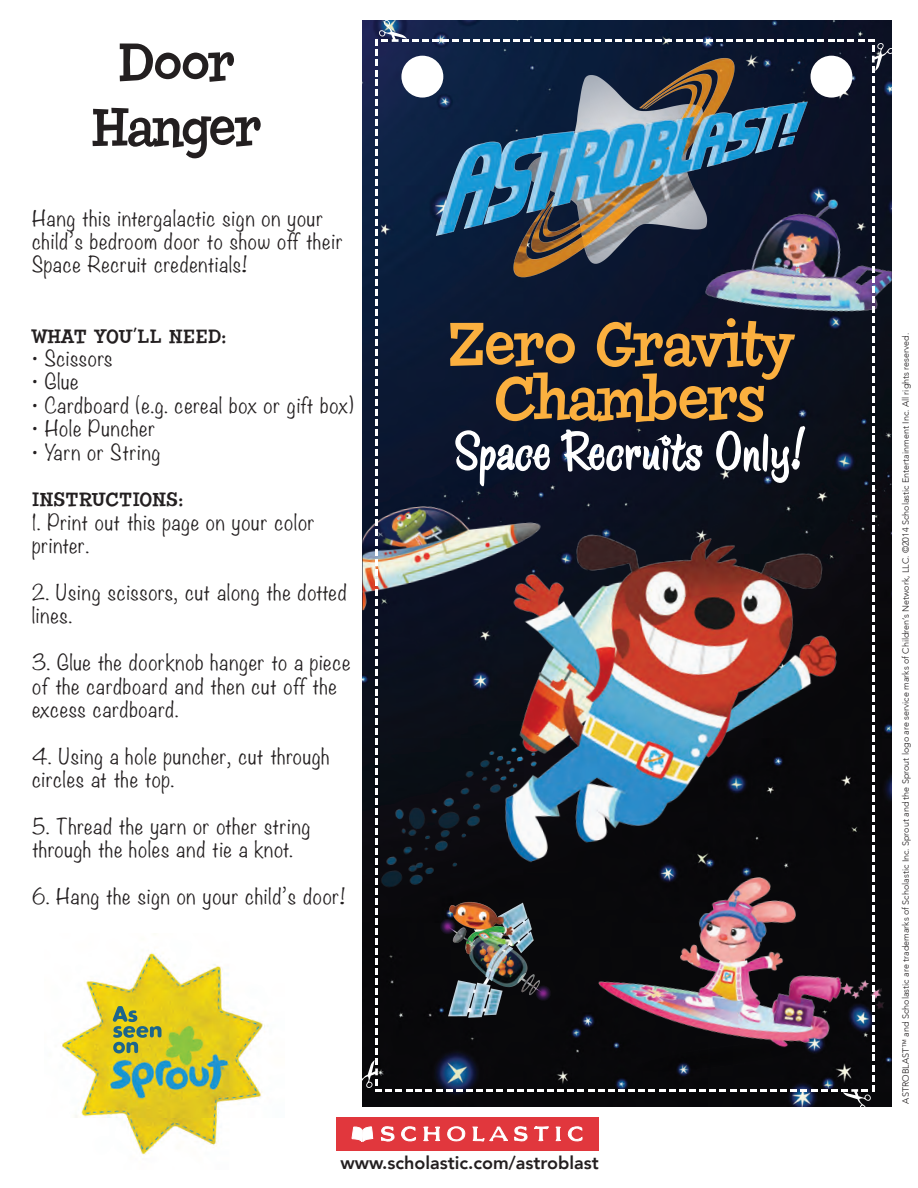
<style>
.page{position:relative;width:918px;height:1188px;background:#fff}
.page>*{position:absolute;margin:0;border:0;box-sizing:border-box;transform-origin:0 0}
.t1{font:61.5px/54px "Chowderhead";color:#fbb03f;text-align:center}
.t2{font:54px "Chicken Basket";letter-spacing:.04em;color:#fff}
.t3{font:54px/64.8px "Chowderhead";color:#231f20;text-align:center}
.t4{font:300 19.5px/23.4px "Noteworthy";letter-spacing:.045em;color:#231f20}
.t5{font:19.5px "Chowderhead";letter-spacing:.04em;color:#231f20}
.t6{font:800 18px "Avenir";color:#231f20}
.t7{font:300 9px "Avenir";color:#231f20}
</style>
<div class="page">
<img style="left:383px;top:1117px;width:216px;height:34px">
<img style="left:362px;top:20px;width:530px;height:1087px">
<div style="left:401px;top:56px;width:42px;height:42px;border:3px solid #fff;border-radius:50%"></div>
<img style="left:405px;top:41px;width:461px;height:596px">
<img style="left:62px;top:953px;width:203px;height:202px">
<img style="left:113px;top:1006px;width:34px;height:32px">
<h2 class="t3" style="left:92px;top:30px;width:170px">Door<br>Hanger</h2>
<p class="t4" style="left:32px;top:206px;width:312px">Hang this intergalactic sign on your child’s bedroom door to show off their<br>Space Recruit credentials!</p>
<p class="t5" style="left:32px;top:325px;width:196px">WHAT YOU’LL NEED:</p>
<p class="t4" style="left:32px;top:346px;width:82px">• Scissors</p>
<p class="t4" style="left:32px;top:370px;width:48px">• Glue</p>
<p class="t4" style="left:32px;top:393px;width:323px">• Cardboard (e.g. cereal box or gift box)</p>
<p class="t4" style="left:32px;top:416px;width:124px">• Hole Puncher</p>
<p class="t4" style="left:32px;top:440px;width:130px">• Yarn or String</p>
<p class="t5" style="left:32px;top:489px;width:152px">INSTRUCTIONS:</p>
<p class="t4" style="left:32px;top:510px;width:284px">1. Print out this page on your color printer.</p>
<p class="t4" style="left:32px;top:580px;width:316px">2. Using scissors, cut along the dotted lines.</p>
<p class="t4" style="left:32px;top:650px;width:320px">3. Glue the doorknob hanger to a piece of the cardboard and then cut off the excess cardboard.</p>
<p class="t4" style="left:32px;top:744px;width:299px">4. Using a hole puncher, cut through circles at the top.</p>
<p class="t4" style="left:32px;top:814px;width:280px">5. Thread the yarn or other string through the holes and tie a knot.</p>
<p class="t4" style="left:32px;top:884px;width:315px">6. Hang the sign on your child’s door!</p>
<h1 class="t1" style="left:449px;top:318px;width:345px">Zero Gravity<br>Chambers</h1>
<h2 class="t2" style="left:456px;top:422px;width:351px">Space Recruits Only!</h2>
<p class="t6" style="left:340px;top:1147px;width:260px">www.scholastic.com/astroblast</p>
<p class="t7" style="left:900px;top:1104px;width:772px;rotate:-90deg">ASTROBLAST™ and Scholastic are trademarks of Scholastic Inc. Sprout and the Sprout logo are service marks of Children’s Network, LLC. ©2014 Scholastic Entertainment Inc. All rights reserved.</p>
</div>
